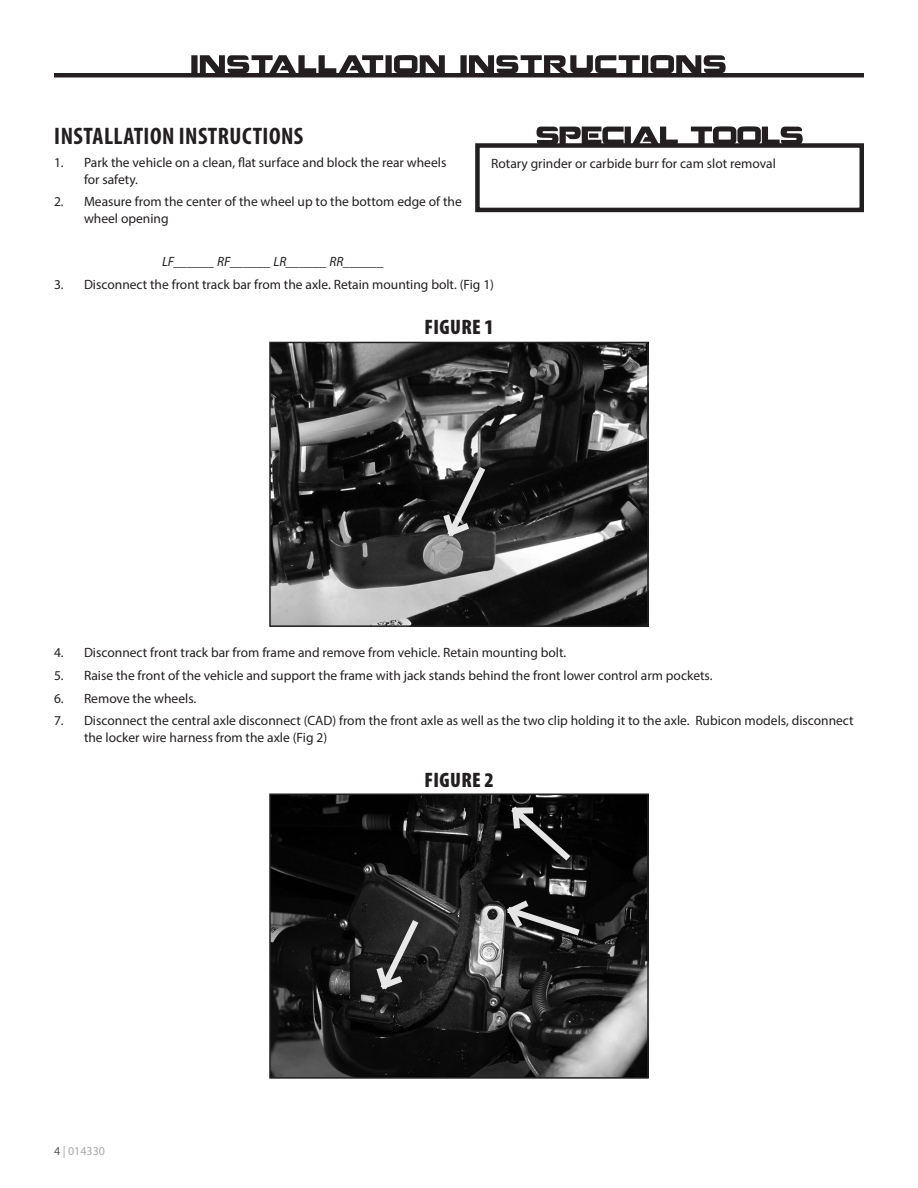
<style>
.page{position:relative;width:918px;height:1188px;background:#fff}
.page>*{position:absolute;margin:0;border:0;box-sizing:border-box;transform-origin:0 0}
.Headlines{font:700 condensed 24px "Myriad Pro";letter-spacing:.02em;color:#231f20}
.t1{font:900 condensed 21px "Myriad Pro";letter-spacing:.02em;color:#231f20}
.t2{font:13.5px/16.2px "Myriad Pro";color:#231f20}
.Note{font:italic 13.5px "Myriad Pro";color:#231f20}
.t3{font:12px "Myriad Pro";color:#a8a9ad}
.s1{color:#57585a}
</style>
<div class="page">
<img style="left:272px;top:345px;width:374px;height:279px">
<div style="left:269px;top:342px;width:380px;height:285px;border:2px solid #231f20"></div>
<svg style="left:443px;top:466px;width:44px;height:72px"></svg>
<img style="left:272px;top:796px;width:374px;height:280px">
<div style="left:269px;top:793px;width:380px;height:286px;border:2px solid #231f20"></div>
<svg style="left:376px;top:919px;width:44px;height:72px"></svg>
<svg style="left:504px;top:896px;width:78px;height:43px"></svg>
<svg style="left:507px;top:802px;width:68px;height:61px"></svg>
<svg style="left:191px;top:55px;width:535px;height:18px"></svg>
<div style="left:54px;top:73px;width:810px;height:5px;background:#231f20"></div>
<div style="left:475px;top:143px;width:389px;height:69px;border:4px solid #231f20"></div>
<svg style="left:537px;top:126px;width:266px;height:19px"></svg>
<p class="Headlines" style="left:54px;top:121px;width:251px">INSTALLATION INSTRUCTIONS</p>
<p class="t2" style="left:84px;top:155px;width:364px;text-indent:-30px">1. Park the vehicle on a clean, flat surface and block the rear wheels for safety.</p>
<p class="t2" style="left:84px;top:194px;width:379px;text-indent:-30px">2. Measure from the center of the wheel up to the bottom edge of the wheel opening</p>
<p class="Note" style="left:162px;top:253px;width:224px">LF______ RF______ LR______ RR______</p>
<p class="t2" style="left:54px;top:276px;width:442px">3. Disconnect the front track bar from the axle. Retain mounting bolt. (Fig 1)</p>
<p class="t1" style="left:424px;top:316px;width:71px">FIGURE 1</p>
<p class="t2" style="left:491px;top:155px;width:286px">Rotary grinder or carbide burr for cam slot removal</p>
<p class="t2" style="left:54px;top:644px;width:514px">4. Disconnect front track bar from frame and remove from vehicle. Retain mounting bolt.</p>
<p class="t2" style="left:54px;top:667px;width:660px">5. Raise the front of the vehicle and support the frame with jack stands behind the front lower control arm pockets.</p>
<p class="t2" style="left:54px;top:690px;width:144px">6. Remove the wheels.</p>
<p class="t2" style="left:84px;top:713px;width:771px;text-indent:-30px">7. Disconnect the central axle disconnect (CAD) from the front axle as well as the two clip holding it to the axle. Rubicon models, disconnect the locker wire harness from the axle (Fig 2)</p>
<p class="t1" style="left:424px;top:768px;width:71px">FIGURE 2</p>
<p class="t3" style="left:54px;top:1143px;width:53px"><span class="s1">4</span> | 014330</p>
</div>
